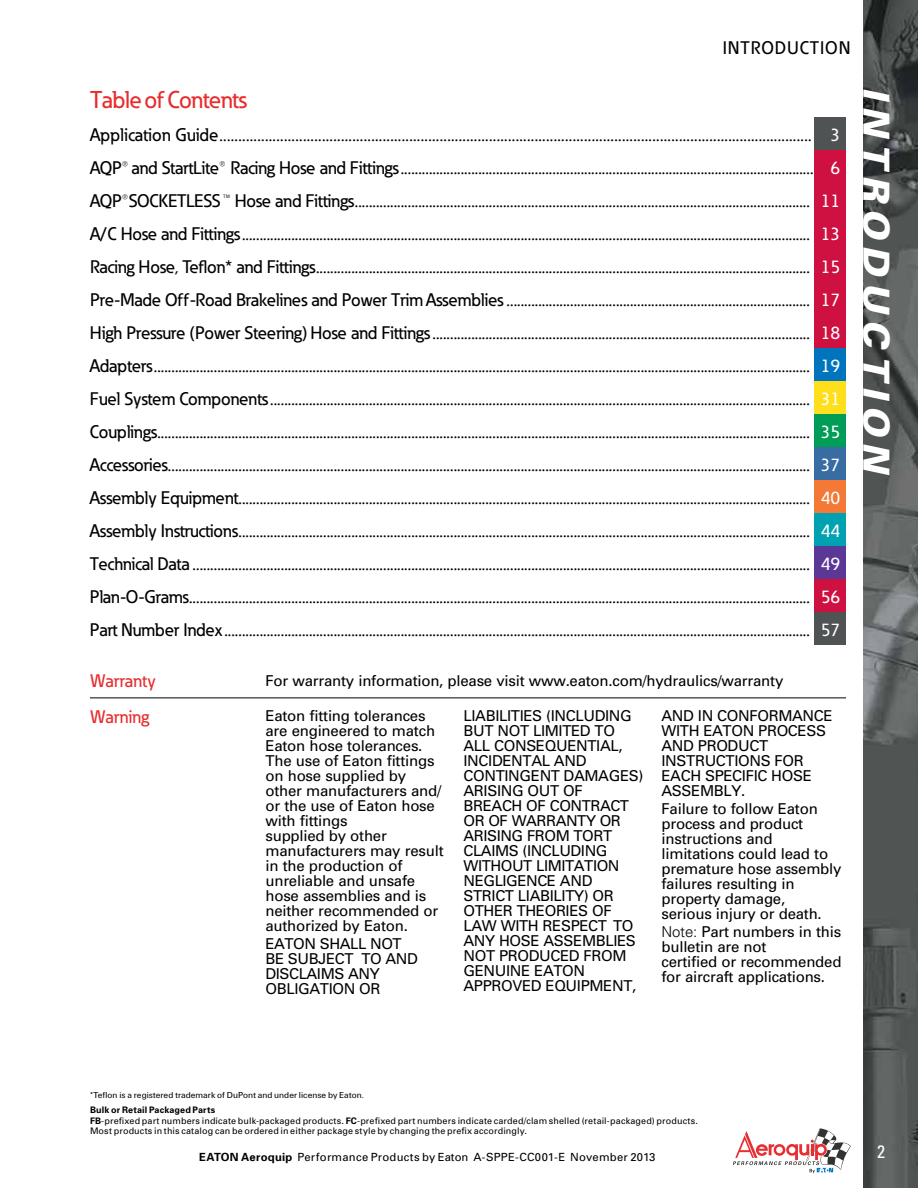
<style>
.page{position:relative;width:918px;height:1188px;background:#fff}
.page>*{position:absolute;margin:0;border:0;box-sizing:border-box;transform-origin:0 0}
.t1{font:italic 900 36px "Univers";color:#fff}
.t2{font:500 24px "Eaton";letter-spacing:-.025em;color:#e82c2e}
.t3{font:500 18px/33px "Eaton";letter-spacing:-.015em;color:#000;text-align:justify}
.t4{font:500 18px "Eaton";color:#e82c2e}
.t5{font:500 18px "Eaton";letter-spacing:.05em;color:#000}
.t6{font:condensed 18px "Univers";color:#fff}
.t7{font:15px/15px "Univers";letter-spacing:-.015em;color:#000}
.t8{font:11.25px "Univers";letter-spacing:.02em;color:#000}
.t9{font:9px/10.5px "Univers";letter-spacing:.015em;color:#000}
.t10{font:9px "Univers DTC";letter-spacing:.005em;color:#000}
.s1{color:#fff}
.s2{font-weight:300}
.s3{font-weight:700}
</style>
<div class="page">
<svg style="left:733px;top:1128px;width:118px;height:45px"></svg>
<div style="left:814px;top:117px;width:32px;height:33px;background:#4f5353"></div>
<div style="left:814px;top:150px;width:32px;height:33px;background:#ce1141"></div>
<div style="left:814px;top:183px;width:32px;height:33px;background:#ce1141"></div>
<div style="left:814px;top:216px;width:32px;height:33px;background:#ce1141"></div>
<div style="left:814px;top:249px;width:32px;height:33px;background:#ce1141"></div>
<div style="left:814px;top:282px;width:32px;height:33px;background:#ce1141"></div>
<div style="left:814px;top:315px;width:32px;height:33px;background:#ce1141"></div>
<div style="left:814px;top:348px;width:32px;height:33px;background:#0075be"></div>
<div style="left:814px;top:381px;width:32px;height:33px;background:#ffdf1c"></div>
<div style="left:814px;top:414px;width:32px;height:33px;background:#009d57"></div>
<div style="left:814px;top:447px;width:32px;height:33px;background:#386da3"></div>
<div style="left:814px;top:480px;width:32px;height:33px;background:#f47937"></div>
<div style="left:814px;top:513px;width:32px;height:33px;background:#00a2b2"></div>
<div style="left:814px;top:546px;width:32px;height:33px;background:#5c3896"></div>
<div style="left:814px;top:579px;width:32px;height:33px;background:#ce1141"></div>
<div style="left:814px;top:612px;width:32px;height:33px;background:#4f5353"></div>
<img style="left:864px;top:0;width:54px;height:1188px">
<hr style="left:90px;top:698px;width:756px;height:1px;background:#000">
<p class="t5" style="left:723px;top:37px;width:129px">INTRODUCTION</p>
<p class="t2" style="left:90px;top:85px;width:158px">Table of Contents</p>
<p class="t3" style="left:90px;top:118px;width:752px">Application Guide............................................................................................................................................................ <span class="s1">3<br></span>AQP® and StartLite® Racing Hose and Fittings..................................................................................................................... <span class="s1">6<br></span>AQP® SOCKETLESS™ Hose and Fittings................................................................................................................................. <span class="s1">11<br></span>A/C Hose and Fittings................................................................................................................................................................. <span class="s1">13<br></span>Racing Hose, Teflon* and Fittings............................................................................................................................................ <span class="s1">15<br></span>Pre-Made Off-Road Brakelines and Power Trim Assemblies ...................................................................................... <span class="s1">17<br></span>High Pressure (Power Steering) Hose and Fittings........................................................................................................... <span class="s1">18<br></span>Adapters.......................................................................................................................................................................................... <span class="s1">19<br></span>Fuel System Components......................................................................................................................................................... <span class="s1">31<br></span>Couplings......................................................................................................................................................................................... <span class="s1">35<br></span>Accessories...................................................................................................................................................................................... <span class="s1">37<br></span>Assembly Equipment.................................................................................................................................................................. <span class="s1">40<br></span>Assembly Instructions.................................................................................................................................................................. <span class="s1">44<br></span>Technical Data ............................................................................................................................................................................... <span class="s1">49<br></span>Plan-O-Grams................................................................................................................................................................................ <span class="s1">56<br></span>Part Number Index...................................................................................................................................................................... <span class="s1">57</span></p>
<p class="t4" style="left:90px;top:670px;width:67px">Warranty</p>
<p class="t7" style="left:266px;top:673px;width:519px">For warranty information, please visit www.eaton.com/hydraulics/warranty</p>
<p class="t4" style="left:90px;top:706px;width:61px">Warning</p>
<p class="t7" style="left:464px;top:708px;width:181px">LIABILITIES (INCLUDING<br>BUT NOT LIMITED TO<br>ALL CONSEQUENTIAL,<br>INCIDENTAL AND<br>CONTINGENT DAMAGES)<br>ARISING OUT OF<br>BREACH OF CONTRACT<br>OR OF WARRANTY OR<br>ARISING FROM TORT<br>CLAIMS (INCLUDING<br>WITHOUT LIMITATION<br>NEGLIGENCE AND<br>STRICT LIABILITY) OR<br>OTHER THEORIES OF<br>LAW WITH RESPECT TO<br>ANY HOSE ASSEMBLIES<br>NOT PRODUCED FROM<br>GENUINE EATON<br>APPROVED EQUIPMENT,</p>
<p class="t7" style="left:662px;top:708px;width:173px">AND IN CONFORMANCE<br>WITH EATON PROCESS<br>AND PRODUCT<br>INSTRUCTIONS FOR<br>EACH SPECIFIC HOSE<br>ASSEMBLY.</p>
<p class="t7" style="left:266px;top:708px;width:180px">Eaton fitting tolerances are engineered to match<br>Eaton hose tolerances.<br>The use of Eaton fittings on hose supplied by other manufacturers and/ or the use of Eaton hose with fittings<br>supplied by other manufacturers may result in the production of unreliable and unsafe hose assemblies and is neither recommended or authorized by Eaton.</p>
<p class="t7" style="left:266px;top:936px;width:154px">EATON SHALL NOT<br>BE SUBJECT TO AND<br>DISCLAIMS ANY<br>OBLIGATION OR</p>
<p class="t7" style="left:662px;top:801px;width:181px">Failure to follow Eaton process and product instructions and limitations could lead to premature hose assembly failures resulting in property damage,<br>serious injury or death.</p>
<p class="t7" style="left:662px;top:924px;width:181px"><span class="s2">Note:</span> Part numbers in this bulletin are not<br>certified or recommended for aircraft applications.</p>
<h1 class="t1" style="left:893px;top:87px;width:390px;rotate:90deg">INTRODUCTION</h1>
<p class="t1" style="left:899px;top:87px;width:390px;rotate:90deg">INTRODUCTION</p>
<p class="t10" style="left:90px;top:1090px;width:275px">*Teflon is a registered trademark of DuPont and under license by Eaton.</p>
<p class="t9" style="left:90px;top:1104px;width:609px"><span class="s3">Bulk or Retail Packaged Parts<br>FB</span>-prefixed part numbers indicate bulk-packaged products. <span class="s3">FC</span>-prefixed part numbers indicate carded/clam shelled (retail-packaged) products.<br>Most products in this catalog can be ordered in either package style by changing the prefix accordingly.</p>
<p class="t8" style="left:199px;top:1150px;width:458px"><span class="s3">Eaton Aeroquip</span> Performance Products by Eaton A-SPPE-CC001-E November 2013</p>
<p class="t6" style="left:877px;top:1140px;width:9px">2</p>
<p class="t6" style="left:882px;top:1140px;width:9px">1</p>
</div>
